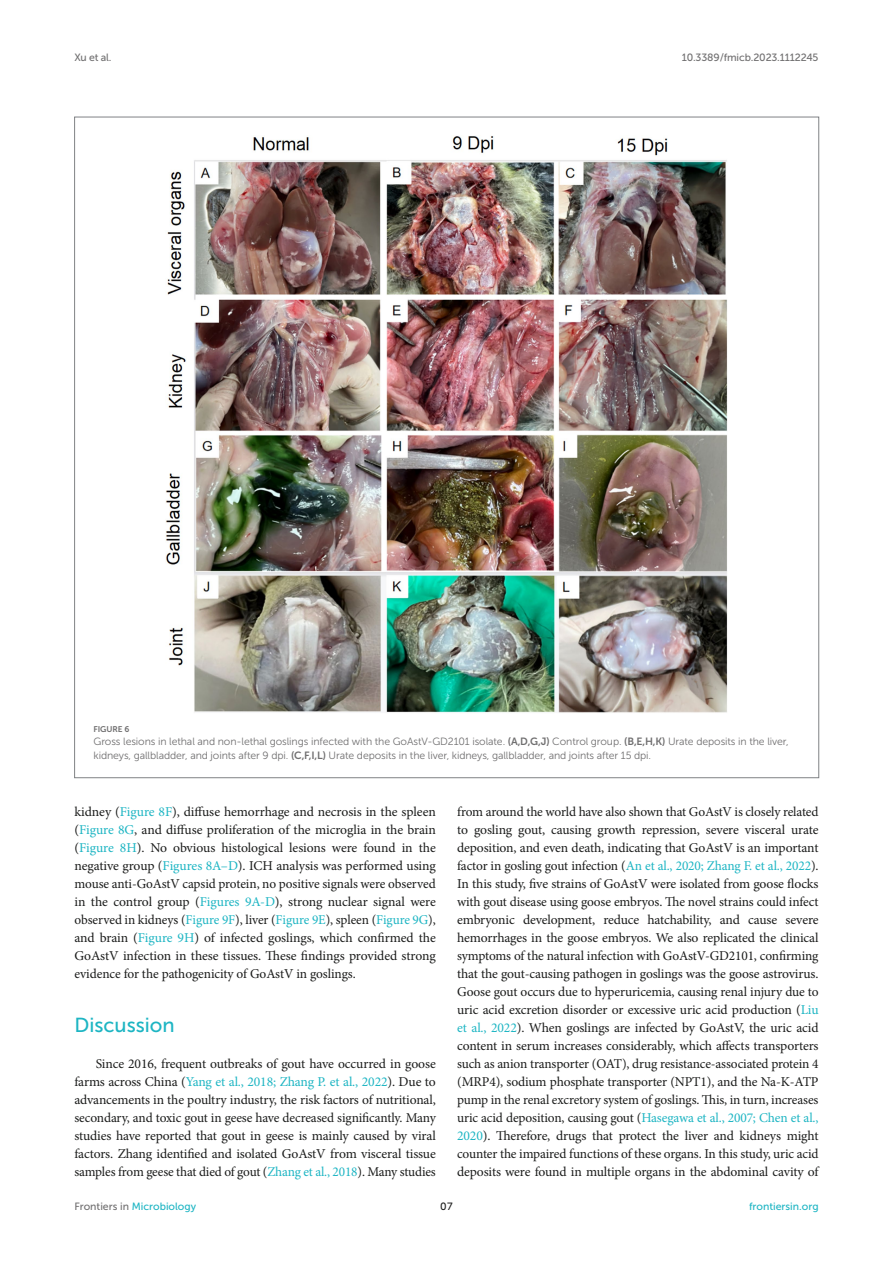
<style>
.page{position:relative;width:893px;height:1263px;background:#fff}
.page>*{position:absolute;margin:0;border:0;box-sizing:border-box;transform-origin:0 0}
.HEAD_1{font:20.25px "Museo Sans 500";color:#1db5c3}
.TEXT_FLUSH{font:13.5px/18px "Minion Pro";letter-spacing:-.01em;color:#1b1c1b;text-align:justify}
.FIG_LEG{font:10.5px/13.5px "Museo Sans 300";letter-spacing:-.01em;color:#706f70}
.t1{font:10.5px "Museo Sans 500";color:#1db5c3}
.t2{font:10.5px "Museo Sans 500";letter-spacing:-.015em;color:#706f70}
.t3{font:10.5px "Museo Sans 500";color:#1b1c1b}
.FIG_HD{font:8.25px "Museo Sans 700";letter-spacing:-.01em;color:#706f70}
.s1{font-family:"Museo Sans 700"}
.s2{color:#1db5c3}
.s3{color:#706f70}
</style>
<div class="page">
<img style="left:166px;top:136px;width:561px;height:577px">
<p class="t2" style="left:74px;top:51px;width:39px">Xu et al.</p>
<p class="t2" style="left:682px;top:51px;width:138px">10.3389/fmicb.2023.1112245</p>
<p class="FIG_HD" style="left:94px;top:724px;width:37px">FIGURE 6</p>
<p class="FIG_LEG" style="left:94px;top:735px;width:697px">Gross lesions in lethal and non-lethal goslings infected with the GoAstV-GD2101 isolate. <span class="s1">(A,D,G,J)</span> Control group. <span class="s1">(B,E,H,K)</span> Urate deposits in the liver, kidneys, gallbladder, and joints after 9 dpi. <span class="s1">(C,F,I,L)</span> Urate deposits in the liver, kidneys, gallbladder, and joints after 15 dpi.</p>
<p class="TEXT_FLUSH" style="left:74px;top:803px;width:363px">kidney (<span class="s2">Figure 8F</span>), diffuse hemorrhage and necrosis in the spleen (<span class="s2">Figure 8G</span>, and diffuse proliferation of the microglia in the brain (<span class="s2">Figure 8H</span>). No obvious histological lesions were found in the negative group (<span class="s2">Figures 8A–D</span>). ICH analysis was performed using mouse anti-GoAstV capsid protein, no positive signals were observed in the control group (<span class="s2">Figures 9A-D</span>), strong nuclear signal were observed in kidneys (<span class="s2">Figure 9F</span>), liver (<span class="s2">Figure 9E</span>), spleen (<span class="s2">Figure 9G</span>), and brain (<span class="s2">Figure 9H</span>) of infected goslings, which confirmed the GoAstV infection in these tissues. These findings provided strong evidence for the pathogenicity of GoAstV in goslings.</p>
<p class="HEAD_1" style="left:74px;top:1014px;width:102px">Discussion</p>
<p class="TEXT_FLUSH" style="left:74px;top:1055px;width:363px;text-indent:21px">Since 2016, frequent outbreaks of gout have occurred in goose farms across China (<span class="s2">Yang et al., 2018; Zhang P. et al., 2022</span>). Due to advancements in the poultry industry, the risk factors of nutritional, secondary, and toxic gout in geese have decreased significantly. Many studies have reported that gout in geese is mainly caused by viral factors. Zhang identified and isolated GoAstV from visceral tissue samples from geese that died of gout (<span class="s2">Zhang et al., 2018</span>). Many studies</p>
<p class="TEXT_FLUSH" style="left:457px;top:803px;width:363px">from around the world have also shown that GoAstV is closely related to gosling gout, causing growth repression, severe visceral urate deposition, and even death, indicating that GoAstV is an important factor in gosling gout infection (<span class="s2">An et al., 2020; Zhang F. et al., 2022</span>).<br>In this study, five strains of GoAstV were isolated from goose flocks with gout disease using goose embryos. The novel strains could infect embryonic development, reduce hatchability, and cause severe hemorrhages in the goose embryos. We also replicated the clinical symptoms of the natural infection with GoAstV-GD2101, confirming that the gout-causing pathogen in goslings was the goose astrovirus.<br>Goose gout occurs due to hyperuricemia, causing renal injury due to uric acid excretion disorder or excessive uric acid production (<span class="s2">Liu et al., 2022</span>). When goslings are infected by GoAstV, the uric acid content in serum increases considerably, which affects transporters such as anion transporter (OAT), drug resistance-associated protein 4 (MRP4), sodium phosphate transporter (NPT1), and the Na-K-ATP pump in the renal excretory system of goslings. This, in turn, increases uric acid deposition, causing gout (<span class="s2">Hasegawa et al., 2007; Chen et al., 2020</span>). Therefore, drugs that protect the liver and kidneys might counter the impaired functions of these organs. In this study, uric acid deposits were found in multiple organs in the abdominal cavity of</p>
<p class="t1" style="left:74px;top:1200px;width:123px"><span class="s3">Frontiers in</span> Microbiology</p>
<p class="t3" style="left:440px;top:1200px;width:14px">07</p>
<p class="t1" style="left:749px;top:1200px;width:71px">frontiersin.org</p>
</div>
